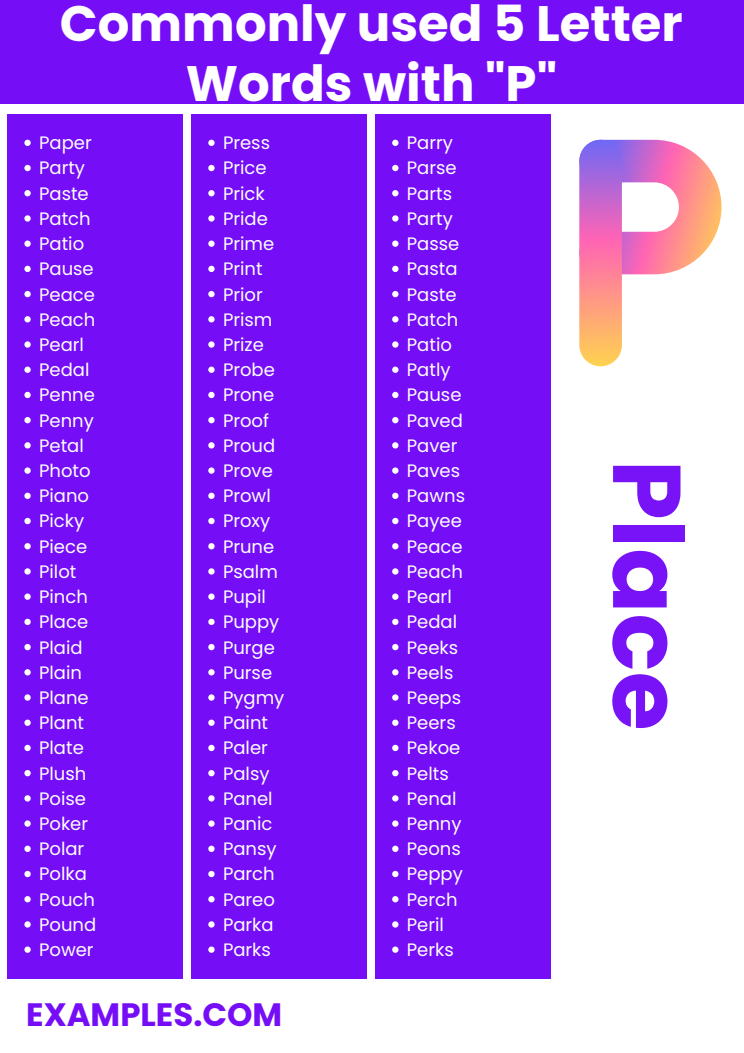
<style>
.page{position:relative;width:744px;height:1053px;background:#fff}
.page>*{position:absolute;margin:0;border:0;box-sizing:border-box;transform-origin:0 0}
.t1{font:700 96.04px "Poppins";color:#750ef7}
.t2{font:700 49.76px/60px "Poppins";color:#fff;text-align:center}
.t3{font:700 32.36px "Poppins";color:#750ef7}
.t4{font:18px/25.2px "Poppins";color:#fff}
</style>
<div class="page">
<div style="left:0;top:0;width:744px;height:103px;background:#750ef7"></div>
<div style="left:7px;top:114px;width:176px;height:864px;background:#750ef7"></div>
<svg style="left:24px;top:140px;width:7px;height:6px"></svg>
<svg style="left:24px;top:165px;width:7px;height:6px"></svg>
<svg style="left:24px;top:190px;width:7px;height:6px"></svg>
<svg style="left:24px;top:215px;width:7px;height:6px"></svg>
<svg style="left:24px;top:240px;width:7px;height:7px"></svg>
<svg style="left:24px;top:266px;width:7px;height:6px"></svg>
<svg style="left:24px;top:291px;width:7px;height:6px"></svg>
<svg style="left:24px;top:316px;width:7px;height:6px"></svg>
<svg style="left:24px;top:341px;width:7px;height:6px"></svg>
<svg style="left:24px;top:366px;width:7px;height:7px"></svg>
<svg style="left:24px;top:392px;width:7px;height:6px"></svg>
<svg style="left:24px;top:417px;width:7px;height:6px"></svg>
<svg style="left:24px;top:442px;width:7px;height:6px"></svg>
<svg style="left:24px;top:467px;width:7px;height:6px"></svg>
<svg style="left:24px;top:492px;width:7px;height:7px"></svg>
<svg style="left:24px;top:518px;width:7px;height:6px"></svg>
<svg style="left:24px;top:543px;width:7px;height:6px"></svg>
<svg style="left:24px;top:568px;width:7px;height:6px"></svg>
<svg style="left:24px;top:593px;width:7px;height:6px"></svg>
<svg style="left:24px;top:618px;width:7px;height:7px"></svg>
<svg style="left:24px;top:644px;width:7px;height:6px"></svg>
<svg style="left:24px;top:669px;width:7px;height:6px"></svg>
<svg style="left:24px;top:694px;width:7px;height:6px"></svg>
<svg style="left:24px;top:719px;width:7px;height:6px"></svg>
<svg style="left:24px;top:744px;width:7px;height:7px"></svg>
<svg style="left:24px;top:770px;width:7px;height:6px"></svg>
<svg style="left:24px;top:795px;width:7px;height:6px"></svg>
<svg style="left:24px;top:820px;width:7px;height:6px"></svg>
<svg style="left:24px;top:845px;width:7px;height:6px"></svg>
<svg style="left:24px;top:870px;width:7px;height:7px"></svg>
<svg style="left:24px;top:896px;width:7px;height:6px"></svg>
<svg style="left:24px;top:921px;width:7px;height:6px"></svg>
<svg style="left:24px;top:946px;width:7px;height:6px"></svg>
<div style="left:191px;top:114px;width:176px;height:864px;background:#750ef7"></div>
<svg style="left:208px;top:140px;width:7px;height:6px"></svg>
<svg style="left:208px;top:165px;width:7px;height:6px"></svg>
<svg style="left:208px;top:190px;width:7px;height:6px"></svg>
<svg style="left:208px;top:215px;width:7px;height:6px"></svg>
<svg style="left:208px;top:240px;width:7px;height:7px"></svg>
<svg style="left:208px;top:266px;width:7px;height:6px"></svg>
<svg style="left:208px;top:291px;width:7px;height:6px"></svg>
<svg style="left:208px;top:316px;width:7px;height:6px"></svg>
<svg style="left:208px;top:341px;width:7px;height:6px"></svg>
<svg style="left:208px;top:366px;width:7px;height:7px"></svg>
<svg style="left:208px;top:392px;width:7px;height:6px"></svg>
<svg style="left:208px;top:417px;width:7px;height:6px"></svg>
<svg style="left:208px;top:442px;width:7px;height:6px"></svg>
<svg style="left:208px;top:467px;width:7px;height:6px"></svg>
<svg style="left:208px;top:492px;width:7px;height:7px"></svg>
<svg style="left:208px;top:518px;width:7px;height:6px"></svg>
<svg style="left:208px;top:543px;width:7px;height:6px"></svg>
<svg style="left:208px;top:568px;width:7px;height:6px"></svg>
<svg style="left:208px;top:593px;width:7px;height:6px"></svg>
<svg style="left:208px;top:618px;width:7px;height:7px"></svg>
<svg style="left:208px;top:644px;width:7px;height:6px"></svg>
<svg style="left:208px;top:669px;width:7px;height:6px"></svg>
<svg style="left:208px;top:694px;width:7px;height:6px"></svg>
<svg style="left:208px;top:719px;width:7px;height:6px"></svg>
<svg style="left:208px;top:744px;width:7px;height:7px"></svg>
<svg style="left:208px;top:770px;width:7px;height:6px"></svg>
<svg style="left:208px;top:795px;width:7px;height:6px"></svg>
<svg style="left:208px;top:820px;width:7px;height:6px"></svg>
<svg style="left:208px;top:845px;width:7px;height:6px"></svg>
<svg style="left:208px;top:870px;width:7px;height:7px"></svg>
<svg style="left:208px;top:896px;width:7px;height:6px"></svg>
<svg style="left:208px;top:921px;width:7px;height:6px"></svg>
<svg style="left:208px;top:946px;width:7px;height:6px"></svg>
<div style="left:375px;top:114px;width:176px;height:864px;background:#750ef7"></div>
<svg style="left:392px;top:140px;width:6px;height:6px"></svg>
<svg style="left:392px;top:165px;width:6px;height:6px"></svg>
<svg style="left:392px;top:190px;width:6px;height:6px"></svg>
<svg style="left:392px;top:215px;width:6px;height:6px"></svg>
<svg style="left:392px;top:240px;width:6px;height:7px"></svg>
<svg style="left:392px;top:266px;width:6px;height:6px"></svg>
<svg style="left:392px;top:291px;width:6px;height:6px"></svg>
<svg style="left:392px;top:316px;width:6px;height:6px"></svg>
<svg style="left:392px;top:341px;width:6px;height:6px"></svg>
<svg style="left:392px;top:366px;width:6px;height:7px"></svg>
<svg style="left:392px;top:392px;width:6px;height:6px"></svg>
<svg style="left:392px;top:417px;width:6px;height:6px"></svg>
<svg style="left:392px;top:442px;width:6px;height:6px"></svg>
<svg style="left:392px;top:467px;width:6px;height:6px"></svg>
<svg style="left:392px;top:492px;width:6px;height:7px"></svg>
<svg style="left:392px;top:518px;width:6px;height:6px"></svg>
<svg style="left:392px;top:543px;width:6px;height:6px"></svg>
<svg style="left:392px;top:568px;width:6px;height:6px"></svg>
<svg style="left:392px;top:593px;width:6px;height:6px"></svg>
<svg style="left:392px;top:618px;width:6px;height:7px"></svg>
<svg style="left:392px;top:644px;width:6px;height:6px"></svg>
<svg style="left:392px;top:669px;width:6px;height:6px"></svg>
<svg style="left:392px;top:694px;width:6px;height:6px"></svg>
<svg style="left:392px;top:719px;width:6px;height:6px"></svg>
<svg style="left:392px;top:744px;width:6px;height:7px"></svg>
<svg style="left:392px;top:770px;width:6px;height:6px"></svg>
<svg style="left:392px;top:795px;width:6px;height:6px"></svg>
<svg style="left:392px;top:820px;width:6px;height:6px"></svg>
<svg style="left:392px;top:845px;width:6px;height:6px"></svg>
<svg style="left:392px;top:870px;width:6px;height:7px"></svg>
<svg style="left:392px;top:896px;width:6px;height:6px"></svg>
<svg style="left:392px;top:921px;width:6px;height:6px"></svg>
<svg style="left:392px;top:946px;width:6px;height:6px"></svg>
<svg style="left:579px;top:140px;width:143px;height:134px"></svg>
<svg style="left:579px;top:140px;width:43px;height:226px;background:#e083a7"></svg>
<h2 class="t2" style="left:60px;top:-6px;width:624px">Commonly used 5 Letter<br>Words with "P"</h2>
<p class="t4" style="left:39px;top:130px;width:59px">Paper<br>Party<br>Paste<br>Patch<br>Patio<br>Pause<br>Peace<br>Peach<br>Pearl<br>Pedal<br>Penne<br>Penny<br>Petal<br>Photo<br>Piano<br>Picky<br>Piece<br>Pilot<br>Pinch<br>Place<br>Plaid<br>Plain<br>Plane<br>Plant<br>Plate<br>Plush<br>Poise<br>Poker<br>Polar<br>Polka<br>Pouch<br>Pound<br>Power</p>
<p class="t4" style="left:223px;top:130px;width:63px">Press<br>Price<br>Prick<br>Pride<br>Prime<br>Print<br>Prior<br>Prism<br>Prize<br>Probe<br>Prone<br>Proof<br>Proud<br>Prove<br>Prowl<br>Proxy<br>Prune<br>Psalm<br>Pupil<br>Puppy<br>Purge<br>Purse<br>Pygmy<br>Paint<br>Paler<br>Palsy<br>Panel<br>Panic<br>Pansy<br>Parch<br>Pareo<br>Parka<br>Parks</p>
<p class="t4" style="left:407px;top:130px;width:60px">Parry<br>Parse<br>Parts<br>Party<br>Passe<br>Pasta<br>Paste<br>Patch<br>Patio<br>Patly<br>Pause<br>Paved<br>Paver<br>Paves<br>Pawns<br>Payee<br>Peace<br>Peach<br>Pearl<br>Pedal<br>Peeks<br>Peels<br>Peeps<br>Peers<br>Pekoe<br>Pelts<br>Penal<br>Penny<br>Peons<br>Peppy<br>Perch<br>Peril<br>Perks</p>
<p class="t3" style="left:26px;top:991px;width:258px">EXAMPLES.COM</p>
<h1 class="t1" style="left:714px;top:460px;width:272px;rotate:90deg">Place</h1>
</div>
